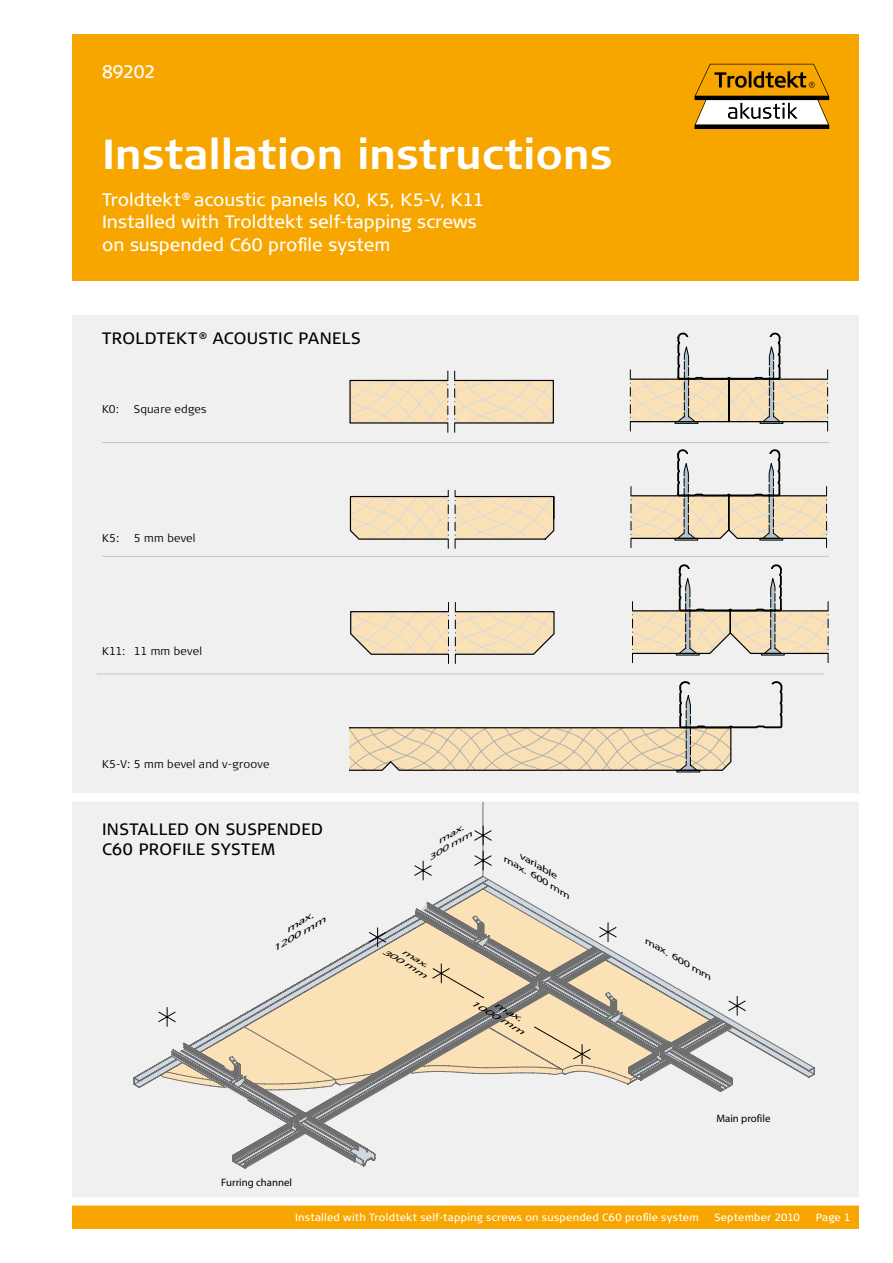
<style>
.page{position:relative;width:893px;height:1263px;background:#fff}
.page>*{position:absolute;margin:0;border:0;box-sizing:border-box;transform-origin:0 0}
.t1{font:700 42px "Signa Column";letter-spacing:-.005em;color:#fff}
.t2{font:18px/22.5px "Signa Column";color:#fff}
.t3{font:16.5px/19.8px "Signa Column";letter-spacing:.095em;color:#000}
.t4{font:300 11.25px "Signa Column";letter-spacing:.02em;color:#000}
.t5{font:10.8px "Myriad";color:#000}
.t6{font:10.5px "Signa Column";letter-spacing:.02em;color:#fff}
.t7{font:italic 300 8.7px "Signa Column";color:#000;scale:1.57 1}
.t8{font:italic 300 8.4px/10.2px "Signa Column";color:#000;scale:1.91 1}
.t9{font:italic 300 7.95px/9.6px "Signa Column";color:#000;scale:1.91 1}
</style>
<div class="page">
<div style="left:72px;top:315px;width:787px;height:890px;background:#f0f0f0"></div>
<div style="left:72px;top:34px;width:787px;height:247px;background:#f7a600"></div>
<div style="left:72px;top:1205px;width:787px;height:24px;background:#f7a600"></div>
<div style="left:0;top:1197px;width:893px;height:8px;background:#fff"></div>
<svg style="left:695px;top:64px;width:134px;height:65px"></svg>
<svg style="left:676px;top:1028px;width:133px;height:64px"></svg>
<svg style="left:134px;top:1063px;width:542px;height:106px"></svg>
<svg style="left:158px;top:825px;width:588px;height:239px"></svg>
<hr style="left:102px;top:442px;width:727px;height:1px;background:#c6c6c6">
<hr style="left:102px;top:556px;width:727px;height:1px;background:#c6c6c6">
<svg style="left:349px;top:371px;width:205px;height:61px"></svg>
<svg style="left:350px;top:602px;width:205px;height:61px"></svg>
<svg style="left:350px;top:490px;width:204px;height:58px"></svg>
<svg style="left:630px;top:333px;width:198px;height:98px"></svg>
<svg style="left:632px;top:565px;width:197px;height:98px"></svg>
<svg style="left:349px;top:681px;width:433px;height:91px"></svg>
<svg style="left:630px;top:450px;width:199px;height:98px"></svg>
<hr style="left:97px;top:674px;width:727px;height:1px;background:#c6c6c6">
<div style="left:0;top:793px;width:893px;height:8px;background:#fff"></div>
<p class="t2" style="left:102px;top:60px;width:55px">89202</p>
<h1 class="t1" style="left:102px;top:129px;width:512px">Installation instructions</h1>
<p class="t2" style="left:102px;top:188px;width:383px">Troldtekt<sup>®</sup> acoustic panels K0, K5, K5-V, K11<br>Installed with Troldtekt self-tapping screws on suspended C60 profile system</p>
<p class="t3" style="left:102px;top:328px;width:166px">Troldtekt <sup>®</sup> acoustic</p>
<p class="t3" style="left:299px;top:328px;width:62px">panels</p>
<p class="t4" style="left:102px;top:402px;width:18px">K0:</p>
<p class="t4" style="left:134px;top:402px;width:74px">Square edges</p>
<p class="t4" style="left:102px;top:532px;width:19px">K5:</p>
<p class="t4" style="left:134px;top:532px;width:63px">5 mm bevel</p>
<p class="t4" style="left:102px;top:644px;width:101px">K11: 11 mm bevel</p>
<p class="t4" style="left:102px;top:758px;width:169px">K5-V: 5 mm bevel and v-groove</p>
<p class="t3" style="left:102px;top:819px;width:222px;text-indent:93px">on suspended<br>C60 profile system</p>
<p class="t3" style="left:102px;top:819px;width:47px">IN STALLED</p>
<p class="t8" style="left:265px;top:936px;width:33px;text-indent:21px;rotate:-30deg">max.<br>1200 mm</p>
<p class="t9" style="left:421px;top:846px;width:28px;text-indent:17px;rotate:-30deg">max.<br>300 mm</p>
<p class="t9" style="left:391px;top:938px;width:28px;text-indent:17px;rotate:31deg">max.<br>300 mm</p>
<p class="t7" style="left:523px;top:851px;width:29px;rotate:30deg">variable</p>
<p class="t7" style="left:507px;top:854px;width:50px;rotate:30deg">max. 600 mm</p>
<p class="t8" style="left:474px;top:997px;width:33px;rotate:31deg">1000 mm</p>
<p class="t8" style="left:498px;top:999px;width:18px;rotate:31deg">max.</p>
<p class="t5" style="left:221px;top:1177px;width:72px">Furring channel</p>
<p class="t7" style="left:649px;top:936px;width:50px;rotate:30deg">max. 600 mm</p>
<p class="t5" style="left:716px;top:1113px;width:55px">Main profile</p>
<p class="t6" style="left:295px;top:1211px;width:405px">Installed with Troldtekt self-tapping screws on suspended C60 profile system</p>
<p class="t6" style="left:714px;top:1211px;width:87px">September 2010</p>
<p class="t6" style="left:816px;top:1211px;width:36px">Page 1</p>
</div>
